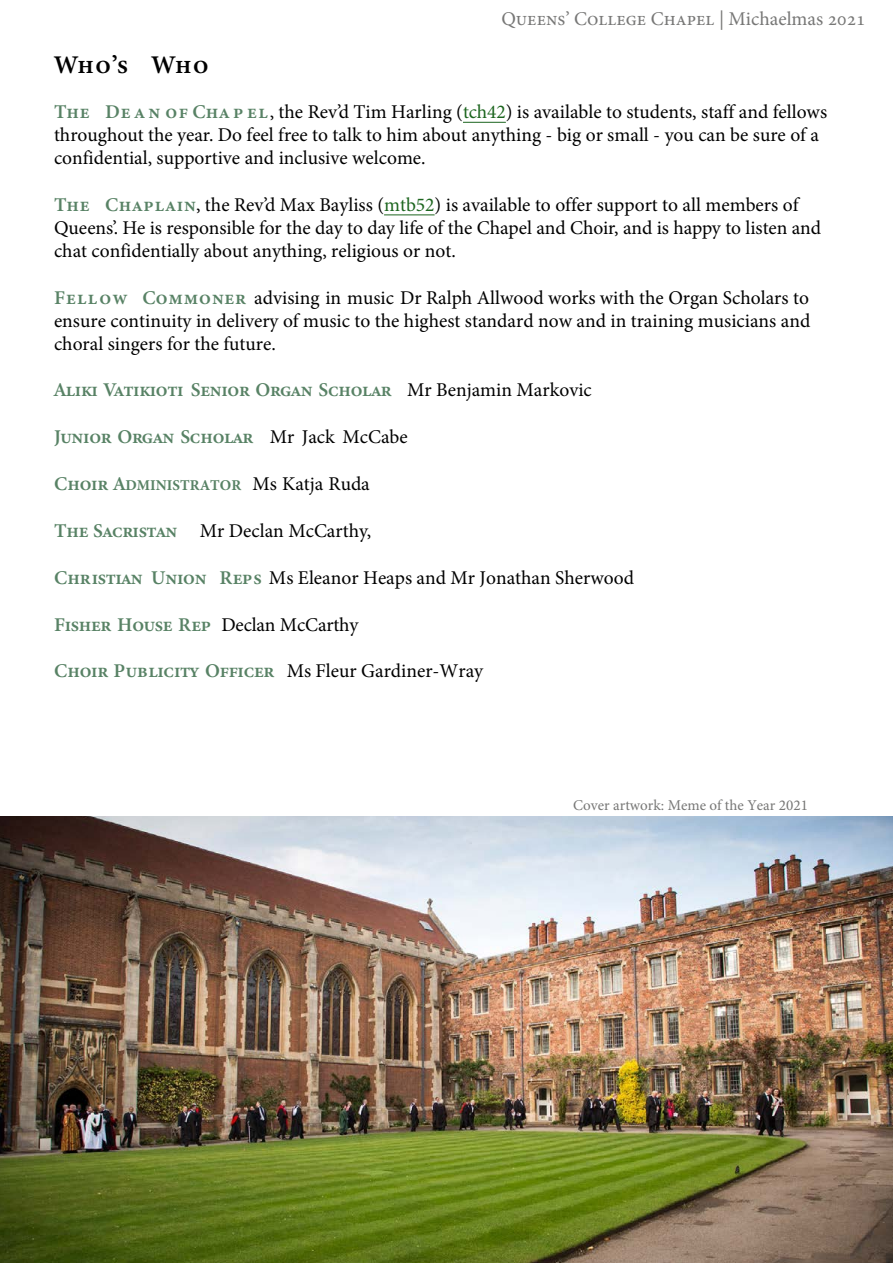
<style>
.page{position:relative;width:893px;height:1263px;background:#fff}
.page>*{position:absolute;margin:0;border:0;box-sizing:border-box;transform-origin:0 0}
.t1{font:25.5px "Minion Variable Concept";color:#000}
.t2{font:19.5px/23px "Minion Pro";color:#000}
.t3{font:19.5px "Minion Variable Concept";color:#588265}
.t4{font:19.5px "Minion Pro";color:#777776}
.t5{font:15px "Minion Pro";color:#777776}
.t6{font:700 15px "Minion Pro";color:#588265}
.s1{font-family:"Minion Variable Concept";color:#588265}
.s2{color:#1c651e}
.s3{font-family:"Minion Pro";color:#000}
.s4{font-family:"Minion Variable Concept";font-weight:400;font-size:19.5px}
.s5{font-weight:400;font-size:19.5px;color:#000}
.s6{font-family:"Minion Variable Concept"}
</style>
<div class="page">
<hr style="left:384px;top:214px;width:51px;height:1px;background:#1c651e">
<hr style="left:463px;top:122px;width:43px;height:1px;background:#1c651e">
<img style="left:0;top:816px;width:893px;height:447px">
<p class="t4" style="left:501px;top:6px;width:366px">Queens’ College Chapel | Michaelmas 2021</p>
<h1 class="t1" style="left:54px;top:47px;width:156px">Who’s Who</h1>
<p class="t2" style="left:54px;top:101px;width:775px"><span class="s1">The De a n of Cha p el</span> , the Rev’d Tim Harling (<span class="s2">tch42</span>) is available to students, staff and fellows throughout the year. Do feel free to talk to him about anything - big or small - you can be sure of a confidential, supportive and inclusive welcome.</p>
<p class="t2" style="left:54px;top:193px;width:769px"><span class="s1">The Chaplain</span>, the Rev’d Max Bayliss (<span class="s2">mtb52</span>) is available to offer support to all members of<br>Queens’. He is responsible for the day to day life of the Chapel and Choir, and is happy to listen and chat confidentially about anything, religious or not.</p>
<p class="t2" style="left:54px;top:286px;width:758px;text-align:justify"><span class="s1">Fel l ow Commoner</span> advising in music Dr Ralph Allwood works with the Organ Scholars to ensure continuity in delivery of music to the highest standard now and in training musicians and choral singers for the future.</p>
<p class="t3" style="left:54px;top:376px;width:539px">Aliki Vatikioti Senior Organ Scholar <span class="s3">Mr Benjamin Markovic</span></p>
<p class="t3" style="left:54px;top:423px;width:355px">Junior Organ Scholar <span class="s3">Mr Jack McCabe</span></p>
<p class="t6" style="left:54px;top:475px;width:317px"><span class="s4">Choir A</span>DMINISTRATOR <span class="s5">Ms Katja Ruda</span></p>
<p class="t2" style="left:54px;top:519px;width:319px"><span class="s1">The Sacristan</span> Mr Declan McCarthy,</p>
<p class="t2" style="left:54px;top:566px;width:581px"><span class="s1">Christian Union Reps</span> Ms Eleanor Heaps and Mr Jonathan Sherwood</p>
<p class="t3" style="left:54px;top:611px;width:306px">Fisher House Rep <span class="s3">Declan McCarthy</span></p>
<p class="t3" style="left:54px;top:657px;width:431px">Choir Publicity Officer <span class="s3">Ms Fleur Gardiner-Wray</span></p>
<p class="t5" style="left:573px;top:796px;width:236px">Cover artwork: Meme of the Year <span class="s6">2021</span></p>
</div>
